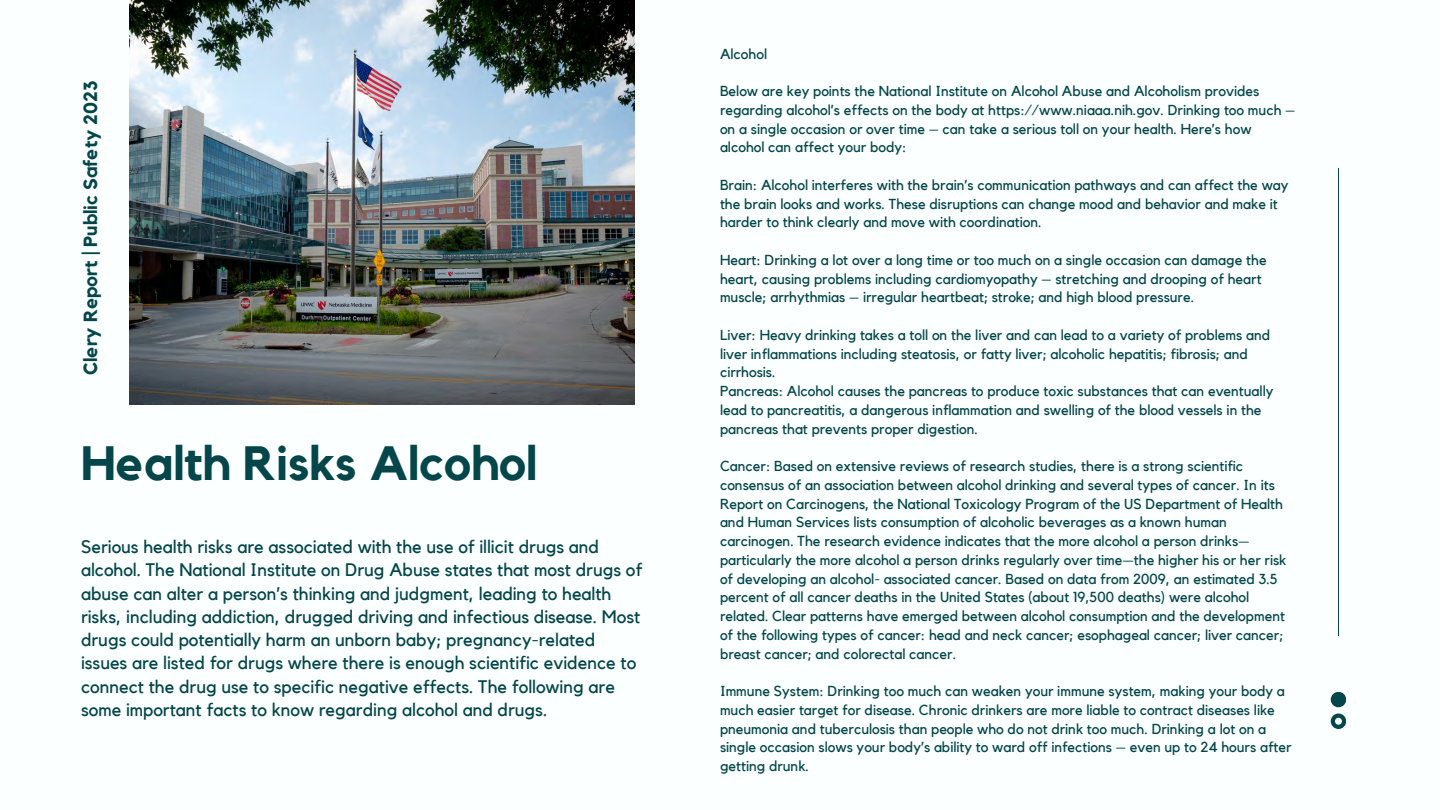
<style>
.page{position:relative;width:1440px;height:810px;background:#fbffff}
.page>*{position:absolute;margin:0;border:0;box-sizing:border-box;transform-origin:0 0}
.t1{font:700 48px "Kollektif";color:#044649}
.t2{font:700 19px "Kollektif";color:#044649}
.t3{font:18.1px/23.2px "Kollektif";color:#044649}
.t4{font:14.4px/18.8px "Kollektif";color:#044649}
</style>
<div class="page">
<svg style="left:1331px;top:713px;width:15px;height:16px"></svg>
<div style="left:1331px;top:692px;width:15px;height:15px;background:#044649;border-radius:50%"></div>
<hr style="left:1338px;top:168px;width:1px;height:467px;background:#044649">
<img style="left:130px;top:0;width:505px;height:405px">
<p class="t2" style="left:82px;top:375px;width:296px;rotate:-90deg">Clery Report | Public Safety 2023</p>
<p class="t1" style="left:81px;top:441px;width:458px">Health Risks Alcohol</p>
<p class="t3" style="left:81px;top:536px;width:563px">Serious health risks are associated with the use of illicit drugs and alcohol. The National Institute on Drug Abuse states that most drugs of abuse can alter a person’s thinking and judgment, leading to health risks, including addiction, drugged driving and infectious disease. Most drugs could potentially harm an unborn baby; pregnancy-related issues are listed for drugs where there is enough scientific evidence to connect the drug use to specific negative effects. The following are some important facts to know regarding alcohol and drugs.</p>
<p class="t4" style="left:720px;top:45px;width:49px">Alcohol</p>
<p class="t4" style="left:720px;top:82px;width:577px">Below are key points the National Institute on Alcohol Abuse and Alcoholism provides regarding alcohol’s effects on the body at https://www.niaaa.nih.gov. Drinking too much – on a single occasion or over time – can take a serious toll on your health. Here’s how alcohol can affect your body:</p>
<p class="t4" style="left:720px;top:176px;width:570px">Brain: Alcohol interferes with the brain’s communication pathways and can affect the way the brain looks and works. These disruptions can change mood and behavior and make it harder to think clearly and move with coordination.</p>
<p class="t4" style="left:720px;top:251px;width:548px">Heart: Drinking a lot over a long time or too much on a single occasion can damage the heart, causing problems including cardiomyopathy – stretching and drooping of heart muscle; arrhythmias – irregular heartbeat; stroke; and high blood pressure.</p>
<p class="t4" style="left:720px;top:326px;width:552px">Liver: Heavy drinking takes a toll on the liver and can lead to a variety of problems and liver inflammations including steatosis, or fatty liver; alcoholic hepatitis; fibrosis; and cirrhosis.</p>
<p class="t4" style="left:720px;top:382px;width:555px">Pancreas: Alcohol causes the pancreas to produce toxic substances that can eventually lead to pancreatitis, a dangerous inflammation and swelling of the blood vessels in the pancreas that prevents proper digestion.</p>
<p class="t4" style="left:720px;top:457px;width:568px">Cancer: Based on extensive reviews of research studies, there is a strong scientific consensus of an association between alcohol drinking and several types of cancer. In its Report on Carcinogens, the National Toxicology Program of the US Department of Health and Human Services lists consumption of alcoholic beverages as a known human carcinogen. The research evidence indicates that the more alcohol a person drinks— particularly the more alcohol a person drinks regularly over time—the higher his or her risk of developing an alcohol- associated cancer. Based on data from 2009, an estimated 3.5 percent of all cancer deaths in the United States (about 19,500 deaths) were alcohol related. Clear patterns have emerged between alcohol consumption and the development of the following types of cancer: head and neck cancer; esophageal cancer; liver cancer; breast cancer; and colorectal cancer.</p>
<p class="t4" style="left:720px;top:682px;width:573px">Immune System: Drinking too much can weaken your immune system, making your body a much easier target for disease. Chronic drinkers are more liable to contract diseases like pneumonia and tuberculosis than people who do not drink too much. Drinking a lot on a single occasion slows your body’s ability to ward off infections – even up to 24 hours after getting drunk.</p>
</div>
